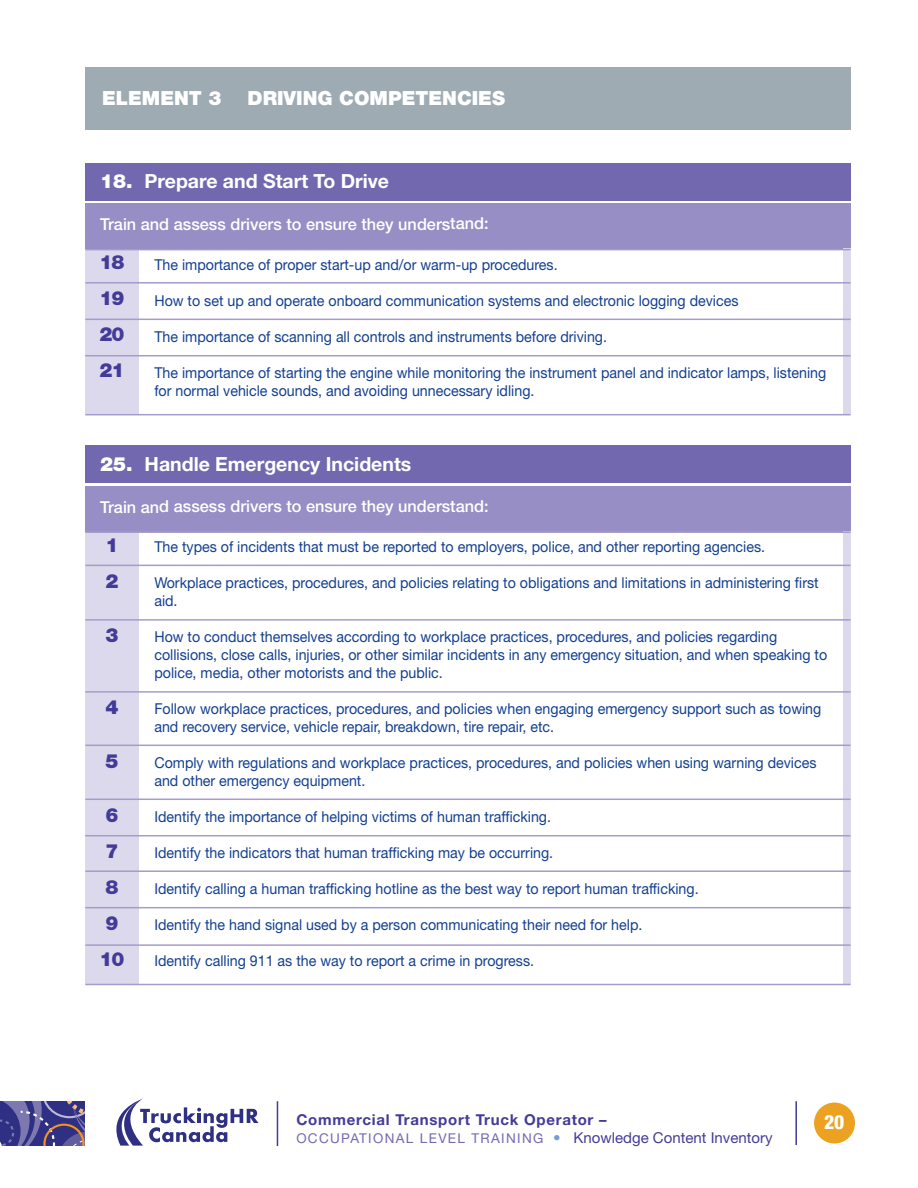
<style>
.page{position:relative;width:918px;height:1188px;background:#fff}
.page>*{position:absolute;margin:0;border:0;box-sizing:border-box;transform-origin:0 0}
.t1{font:700 19.5px "Helvetica Neue LT Std";color:#fff}
.t2{font:900 19.5px "Helvetica Neue LT Std";color:#fff}
.t3{font:900 19.5px/36px "Helvetica Neue LT Std";letter-spacing:-.05em;color:#433b98;text-align:justify}
.t4{font:800 condensed 19.5px "Helvetica Neue LT Std";color:#fff}
.t5{font:500 16.5px "Helvetica Neue LT Std";color:#fff}
.t6{font:15px/18px "Helvetica Neue LT Std";color:#133f90;scale:.95 1}
.t7{font:700 15px "Helvetica Neue LT Std";letter-spacing:.05em;color:#433b98}
.t8{font:13.5px "Helvetica Neue LT Std";letter-spacing:.1em;color:#736ab0}
.s1{font-weight:900}
.s2{font-size:15px;color:#71a0d5}
.s3{font-size:15px;color:#433b98}
</style>
<div class="page">
<svg style="left:116px;top:1099px;width:142px;height:47px"></svg>
<hr style="left:277px;top:1101px;width:1px;height:45px;background:#433b98">
<hr style="left:795px;top:1101px;width:2px;height:44px;background:#433b98">
<div style="left:814px;top:1103px;width:41px;height:40px;background:#eca220;border-radius:50%"></div>
<svg style="left:0;top:1102px;width:84px;height:43px;background:#524c8e"></svg>
<div style="left:85px;top:68px;width:765px;height:62px;background:#9eabb3"></div>
<div style="left:85px;top:203px;width:766px;height:46px;background:#968ec4"></div>
<div style="left:85px;top:163px;width:766px;height:38px;background:#7268af"></div>
<div style="left:85px;top:249px;width:54px;height:166px;background:#dcd9ec"></div>
<div style="left:843px;top:249px;width:8px;height:166px;background:#dcd9ec"></div>
<hr style="left:85px;top:319px;width:766px;height:1px;background:#a49ccc">
<hr style="left:85px;top:282px;width:766px;height:2px;background:#a49ccc">
<hr style="left:85px;top:249px;width:766px;height:1px;background:#a49ccc">
<hr style="left:85px;top:355px;width:766px;height:1px;background:#a49ccc">
<hr style="left:85px;top:414px;width:766px;height:1px;background:#a49ccc">
<div style="left:85px;top:486px;width:765px;height:46px;background:#968ec4"></div>
<div style="left:85px;top:446px;width:765px;height:37px;background:#7268af"></div>
<div style="left:85px;top:532px;width:54px;height:453px;background:#dcd9ec"></div>
<div style="left:843px;top:532px;width:7px;height:453px;background:#dcd9ec"></div>
<hr style="left:85px;top:619px;width:765px;height:2px;background:#a49ccc">
<hr style="left:85px;top:565px;width:765px;height:1px;background:#a49ccc">
<hr style="left:85px;top:531px;width:765px;height:2px;background:#a49ccc">
<hr style="left:85px;top:745px;width:765px;height:1px;background:#a49ccc">
<hr style="left:85px;top:799px;width:765px;height:1px;background:#a49ccc">
<hr style="left:85px;top:835px;width:765px;height:1px;background:#a49ccc">
<hr style="left:85px;top:870px;width:765px;height:2px;background:#a49ccc">
<hr style="left:85px;top:907px;width:765px;height:1px;background:#a49ccc">
<hr style="left:85px;top:944px;width:765px;height:2px;background:#a49ccc">
<hr style="left:85px;top:984px;width:765px;height:1px;background:#a49ccc">
<hr style="left:85px;top:691px;width:765px;height:2px;background:#a49ccc">
<h1 class="t2" style="left:102px;top:91px;width:121px">ELEMENT 3</h1>
<h1 class="t2" style="left:248px;top:91px;width:259px">DRIVING COMPETENCIES</h1>
<h1 class="t1" style="left:100px;top:174px;width:291px"><span class="s1">18.</span> Prepare and Start To Drive</h1>
<p class="t5" style="left:100px;top:218px;width:390px">Train and assess drivers to ensure they understand:</p>
<h1 class="t3" style="left:100px;top:246px;width:27px">18<br>19<br>20<br>21</h1>
<p class="t6" style="left:154px;top:257px;width:426px">The importance of proper start-up and/or warm-up procedures.</p>
<p class="t6" style="left:154px;top:293px;width:616px">How to set up and operate onboard communication systems and electronic logging devices</p>
<p class="t6" style="left:154px;top:329px;width:478px">The importance of scanning all controls and instruments before driving.</p>
<p class="t6" style="left:154px;top:365px;width:709px">The importance of starting the engine while monitoring the instrument panel and indicator lamps, listening for normal vehicle sounds, and avoiding unnecessary idling.</p>
<h1 class="t1" style="left:100px;top:457px;width:313px"><span class="s1">25.</span> Handle Emergency Incidents</h1>
<p class="t5" style="left:100px;top:501px;width:390px">Train and assess drivers to ensure they understand:</p>
<h1 class="t3" style="left:106px;top:529px;width:15px">1<br>2</h1>
<h1 class="t3" style="left:106px;top:619px;width:15px">3</h1>
<h1 class="t3" style="left:106px;top:691px;width:15px">4</h1>
<h1 class="t3" style="left:106px;top:745px;width:15px">5</h1>
<h1 class="t3" style="left:100px;top:799px;width:27px;text-align:center">6<br>7<br>8<br>9<br>10</h1>
<p class="t6" style="left:154px;top:539px;width:644px">The types of incidents that must be reported to employers, police, and other reporting agencies.</p>
<p class="t6" style="left:154px;top:575px;width:701px">Workplace practices, procedures, and policies relating to obligations and limitations in administering first aid.</p>
<p class="t6" style="left:154px;top:629px;width:710px">How to conduct themselves according to workplace practices, procedures, and policies regarding collisions, close calls, injuries, or other similar incidents in any emergency situation, and when speaking to police, media, other motorists and the public.</p>
<p class="t6" style="left:154px;top:701px;width:704px">Follow workplace practices, procedures, and policies when engaging emergency support such as towing and recovery service, vehicle repair, breakdown, tire repair, etc.</p>
<p class="t6" style="left:154px;top:755px;width:699px">Comply with regulations and workplace practices, procedures, and policies when using warning devices and other emergency equipment.</p>
<p class="t6" style="left:154px;top:809px;width:419px">identify the importance of helping victims of human trafficking.</p>
<p class="t6" style="left:154px;top:845px;width:421px">identify the indicators that human trafficking may be occurring.</p>
<p class="t6" style="left:154px;top:881px;width:574px">identify calling a human trafficking hotline as the best way to report human trafficking.</p>
<p class="t6" style="left:154px;top:917px;width:515px">identify the hand signal used by a person communicating their need for help.</p>
<p class="t6" style="left:154px;top:953px;width:401px">identify calling 911 as the way to report a crime in progress.</p>
<p class="t7" style="left:296px;top:1114px;width:312px">Commercial Transport Truck Operator –</p>
<h1 class="t4" style="left:824px;top:1115px;width:22px">20</h1>
<p class="t8" style="left:296px;top:1133px;width:478px">OCCupaTiOnal level Training <span class="s2">•</span> <span class="s3">Knowledge Content inventory</span></p>
</div>
